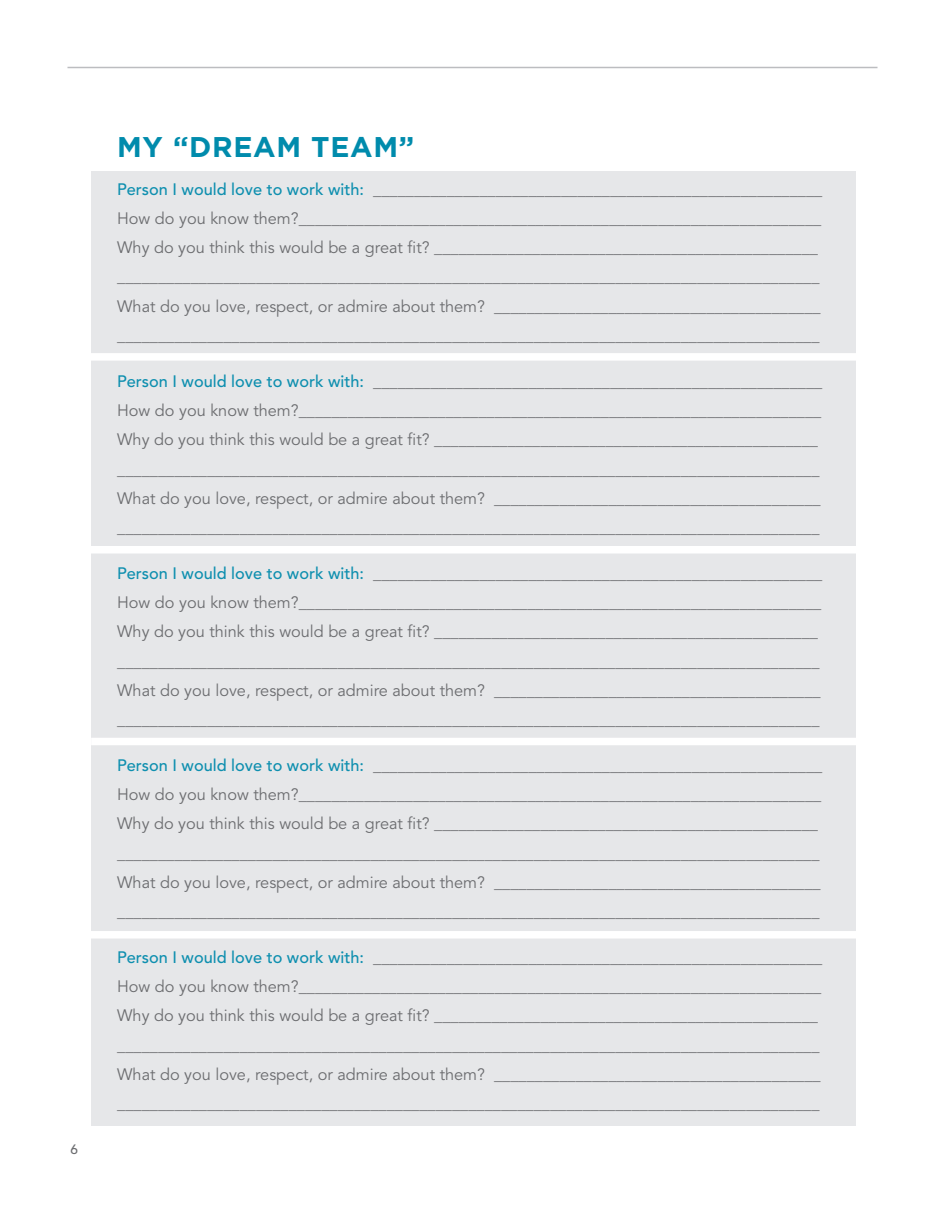
<style>
.page{position:relative;width:945px;height:1215px;background:#fff}
.page>*{position:absolute;margin:0;border:0;box-sizing:border-box;transform-origin:0 0}
.t1{font:700 28.5px "Gotham";letter-spacing:.025em;color:#008bac}
.t2{font:16.5px/29.2px "Avenir";color:#6c6d70}
.t3{font:500 13.5px "Avenir";color:#6c6d70}
.s1{font-weight:500;color:#0e8faf}
</style>
<div class="page">
<hr style="left:68px;top:67px;width:810px;height:1px;background:#bcbdc0">
<div style="left:91px;top:172px;width:765px;height:954px;background:#e6e7e9"></div>
<div style="left:81px;top:353px;width:780px;height:8px;background:#fff"></div>
<div style="left:84px;top:546px;width:779px;height:8px;background:#fff"></div>
<div style="left:91px;top:738px;width:780px;height:7px;background:#fff"></div>
<div style="left:81px;top:931px;width:780px;height:8px;background:#fff"></div>
<p class="t3" style="left:70px;top:1142px;width:9px">6</p>
<h1 class="t1" style="left:117px;top:131px;width:299px">MY “DREAM TEAM”</h1>
<p class="t2" style="left:117px;top:175px;width:707px"><span class="s1">Person I would love to work with:</span> _______________________________________________________ How do you know them?________________________________________________________________ Why do you think this would be a great fit? _______________________________________________ ______________________________________________________________________________________ What do you love, respect, or admire about them? ________________________________________ ______________________________________________________________________________________</p>
<p class="t2" style="left:117px;top:367px;width:707px"><span class="s1">Person I would love to work with:</span> _______________________________________________________ How do you know them?________________________________________________________________ Why do you think this would be a great fit? _______________________________________________ ______________________________________________________________________________________ What do you love, respect, or admire about them? ________________________________________ ______________________________________________________________________________________</p>
<p class="t2" style="left:117px;top:559px;width:707px"><span class="s1">Person I would love to work with:</span> _______________________________________________________ How do you know them?________________________________________________________________ Why do you think this would be a great fit? _______________________________________________ ______________________________________________________________________________________ What do you love, respect, or admire about them? ________________________________________ ______________________________________________________________________________________</p>
<p class="t2" style="left:117px;top:751px;width:707px"><span class="s1">Person I would love to work with:</span> _______________________________________________________ How do you know them?________________________________________________________________ Why do you think this would be a great fit? _______________________________________________ ______________________________________________________________________________________ What do you love, respect, or admire about them? ________________________________________ ______________________________________________________________________________________</p>
<p class="t2" style="left:117px;top:943px;width:707px"><span class="s1">Person I would love to work with:</span> _______________________________________________________ How do you know them?________________________________________________________________ Why do you think this would be a great fit? _______________________________________________ ______________________________________________________________________________________ What do you love, respect, or admire about them? ________________________________________ ______________________________________________________________________________________</p>
</div>
